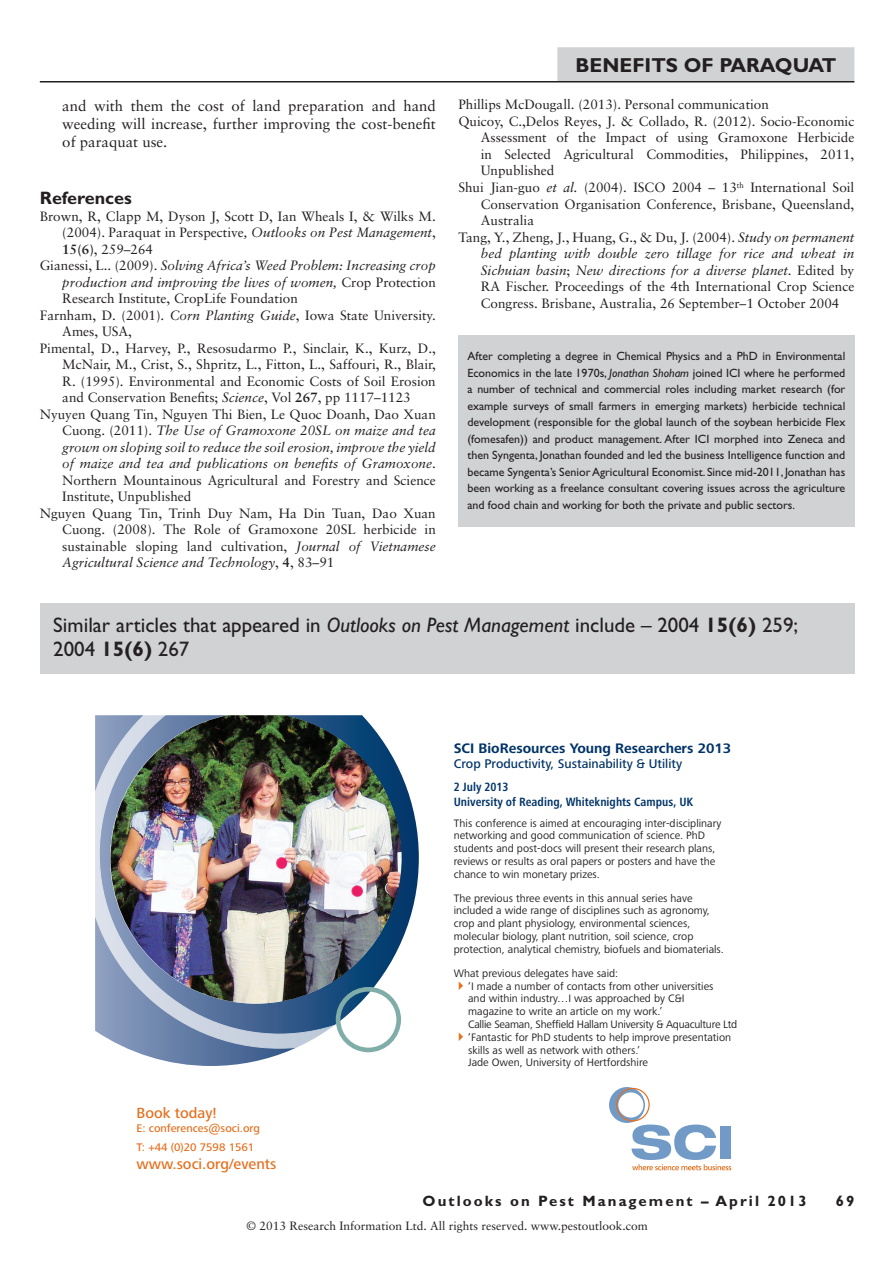
<style>
.page{position:relative;width:893px;height:1263px;background:#fff}
.page>*{position:absolute;margin:0;border:0;box-sizing:border-box;transform-origin:0 0}
.t1{font:21px/24px "Gill Sans Std";color:#231f20}
.t2{font:700 20.25px "Gill Sans Std";color:#231f20}
.t3{font:700 18px "Gill Sans Std";color:#231f20}
.t4{font:500 15.3px "Frutiger Next Pro";color:#e4701e}
.t5{font:15px/18px "Sabon";color:#231f20;text-align:justify}
.t6{font:700 15px "Gill Sans Std";letter-spacing:.14em;color:#231f20}
.t7{font:700 14.25px "Frutiger Next Pro";color:#003367}
.t8{font:13.5px "Sabon";color:#231f20}
.t9{font:italic 13.5px "Sabon";color:#231f20}
.t10{font:13.5px "Sabon";color:#1f2020}
.t11{font:500 13.05px "Frutiger Next Pro";color:#003367}
.t12{font:700 condensed 12.45px/14.9px "Frutiger Next Pro";color:#003367}
.t13{font:12px/16.5px "Gill Sans Std";color:#231f20;text-align:justify}
.t14{font:12px "Sabon";color:#231f20}
.t15{font:500 11.4px/18.3px "Frutiger Next Pro";color:#e4701e}
.t16{font:11.1px/12.8px "Frutiger Next Pro";color:#231f20}
.s1{font-style:italic}
.s2{font-weight:700}
.s3{font-style:normal}
.s4{font-weight:700;font-style:normal}
.s5{color:#1f2020}
.s6{font-weight:700;color:#272324}
.s7{color:#272324}
</style>
<div class="page">
<div style="left:557px;top:47px;width:297px;height:35px;background:#d1d2d4"></div>
<hr style="left:40px;top:81px;width:814px;height:2px;background:#231f20">
<div style="left:458px;top:335px;width:396px;height:191px;background:#d1d2d4"></div>
<div style="left:40px;top:603px;width:814px;height:71px;background:#d1d2d4"></div>
<svg style="left:609px;top:1087px;width:122px;height:83px"></svg>
<svg style="left:129px;top:1049px;width:164px;height:17px"></svg>
<svg style="left:95px;top:715px;width:324px;height:334px"></svg>
<img style="left:110px;top:715px;width:292px;height:288px">
<svg style="left:335px;top:986px;width:67px;height:67px"></svg>
<p class="t5" style="left:62px;top:97px;width:375px">and with them the cost of land preparation and hand weeding will increase, further improving the cost-benefit of paraquat use.</p>
<p class="t3" style="left:40px;top:187px;width:94px">References</p>
<p class="t8" style="left:40px;top:208px;width:397px">Brown, R, Clapp M, Dyson J, Scott D, Ian Wheals I, &amp; Wilks M.</p>
<p class="t8" style="left:62px;top:224px;width:375px">(2004). Paraquat in Perspective<span class="s1">, Outlooks on Pest Management</span>,</p>
<p class="t8" style="left:62px;top:241px;width:92px"><span class="s2">15(6)</span>, 259–264</p>
<p class="t9" style="left:40px;top:257px;width:398px"><span class="s3">Gianessi, L.. (2009).</span> Solving Africa’s Weed Problem: Increasing crop</p>
<p class="t9" style="left:62px;top:274px;width:375px">production and improving the lives of women, <span class="s3">Crop Protection</span></p>
<p class="t8" style="left:62px;top:290px;width:237px">Research Institute, CropLife Foundation</p>
<p class="t8" style="left:40px;top:307px;width:398px">Farnham, D. (2001). <span class="s1">Corn Planting Guide</span>, Iowa State University.</p>
<p class="t8" style="left:62px;top:323px;width:71px">Ames, USA,</p>
<p class="t8" style="left:40px;top:340px;width:398px">Pimental, D., Harvey, P., Resosudarmo P., Sinclair, K., Kurz, D.,</p>
<p class="t8" style="left:62px;top:356px;width:375px">McNair, M., Crist, S., Shpritz, L., Fitton, L., Saffouri, R., Blair,</p>
<p class="t8" style="left:62px;top:373px;width:375px">R. (1995). Environmental and Economic Costs of Soil Erosion</p>
<p class="t8" style="left:62px;top:389px;width:350px">and Conservation Benefits; <span class="s1">Science</span>, Vol <span class="s2">267</span>, pp 1117–1123</p>
<p class="t8" style="left:40px;top:406px;width:397px">Nyuyen Quang Tin, Nguyen Thi Bien, Le Quoc Doanh, Dao Xuan</p>
<p class="t9" style="left:62px;top:422px;width:375px"><span class="s3">Cuong. (2011).</span> The Use of Gramoxone 20SL on maize and tea</p>
<p class="t9" style="left:62px;top:439px;width:375px">grown on sloping soil to reduce the soil erosion, improve the yield</p>
<p class="t9" style="left:62px;top:455px;width:375px">of maize and tea and publications on benefits of Gramoxone<span class="s3">.</span></p>
<p class="t8" style="left:62px;top:472px;width:375px">Northern Mountainous Agricultural and Forestry and Science</p>
<p class="t8" style="left:62px;top:488px;width:131px">Institute, Unpublished</p>
<p class="t8" style="left:40px;top:505px;width:397px">Nguyen Quang Tin, Trinh Duy Nam, Ha Din Tuan, Dao Xuan</p>
<p class="t8" style="left:62px;top:521px;width:375px">Cuong. (2008). The Role of Gramoxone 20SL herbicide in</p>
<p class="t8" style="left:62px;top:538px;width:375px">sustainable sloping land cultivation, <span class="s1">Journal of Vietnamese</span></p>
<p class="t9" style="left:62px;top:554px;width:274px">Agricultural Science and Technology<span class="s3">,</span> <span class="s4">4</span><span class="s3">, 83–91</span></p>
<p class="t2" style="left:575px;top:53px;width:262px">BENEFITS OF PARAQUAT</p>
<p class="t8" style="left:458px;top:97px;width:312px">Phillips McDougall. (2013). Personal communication</p>
<p class="t8" style="left:458px;top:113px;width:397px">Quicoy, C.,Delos Reyes, J. &amp; Collado, R. (2012). Socio-Economic</p>
<p class="t8" style="left:481px;top:130px;width:375px">Assessment of the Impact of using Gramoxone Herbicide</p>
<p class="t8" style="left:481px;top:146px;width:375px">in Selected Agricultural Commodities, Philippines, 2011,</p>
<p class="t8" style="left:481px;top:163px;width:75px">Unpublished</p>
<p class="t8" style="left:458px;top:179px;width:398px">Shui Jian-guo <span class="s1">et al.</span> (2004). ISCO 2004 – 13<sup>th</sup> International Soil</p>
<p class="t8" style="left:481px;top:196px;width:375px">Conservation Organisation Conference, <span class="s5">Brisbane, Queensland,</span></p>
<p class="t10" style="left:481px;top:212px;width:55px">Australia</p>
<p class="t8" style="left:458px;top:229px;width:397px">Tang, Y., Zheng, J., Huang, G., &amp; Du, J. (2004). <span class="s1">Study on permanent</span></p>
<p class="t9" style="left:481px;top:245px;width:375px">bed planting with double zero tillage for rice and wheat in</p>
<p class="t9" style="left:481px;top:262px;width:375px">Sichuian basin<span class="s3">;</span> New directions for a diverse planet. <span class="s3">Edited by</span></p>
<p class="t8" style="left:481px;top:278px;width:375px">RA Fischer. Proceedings of the 4th International Crop Science</p>
<p class="t8" style="left:481px;top:295px;width:360px">Congress. Brisbane, Australia, 26 September–1 October 2004</p>
<p class="t13" style="left:467px;top:348px;width:380px">After completing a degree in Chemical Physics and a PhD in Environmental Economics in the late 1970s, <span class="s1">Jonathan Shoham</span> joined ICI where he performed a number of technical and commercial roles including market research (for example surveys of small farmers in emerging markets) herbicide technical development (responsible for the global launch of the soybean herbicide Flex (fomesafen)) and product management. After ICI</p>
<p class="t13" style="left:467px;top:430px;width:380px;text-indent:247px">morphed into Zeneca and then Syngenta, Jonathan founded and led the business Intelligence function and became Syngenta’s Senior Agricultural Economist. Since mid-2011, Jonathan has been working as a freelance consultant covering issues across the agriculture and food chain and working for both the private and public sectors.</p>
<p class="t1" style="left:53px;top:613px;width:746px">Similar articles that appeared in <span class="s1">Outlooks on Pest Management</span> include – 2004 <span class="s2">15</span><span class="s6">(6)</span> <span class="s7">259;<br></span>2004 <span class="s6">15</span><span class="s2">(6)</span> <span class="s7">267</span></p>
<p class="t7" style="left:454px;top:740px;width:279px">SCI BioResources Young Researchers 2013</p>
<p class="t11" style="left:454px;top:756px;width:230px">Crop Productivity, Sustainability &amp; Utility</p>
<p class="t4" style="left:136px;top:1104px;width:82px">Book today!</p>
<p class="t15" style="left:136px;top:1119px;width:125px">E: conferences@soci.org<br>T: +44 (0)20 7598 1561</p>
<p class="t4" style="left:136px;top:1155px;width:142px">www.soci.org/events</p>
<p class="t12" style="left:454px;top:780px;width:241px">2 July 2013<br>University of Reading, Whiteknights Campus, UK</p>
<p class="t16" style="left:454px;top:816px;width:269px">This conference is aimed at encouraging inter-disciplinary networking and good communication of science. PhD students and post-docs will present their research plans, reviews or results as oral papers or posters and have the chance to win monetary prizes.</p>
<p class="t16" style="left:454px;top:891px;width:272px">The previous three events in this annual series have included a wide range of disciplines such as agronomy, crop and plant physiology, environmental sciences, molecular biology, plant nutrition, soil science, crop protection, analytical chemistry, biofuels and biomaterials.</p>
<p class="t16" style="left:468px;top:967px;width:271px;text-indent:-14px">What previous delegates have said:<br>‘I made a number of contacts from other universities<br>and within industry…I was approached by C&amp;I<br>magazine to write an article on my work.’<br>Callie Seaman, Sheffield Hallam University &amp; Aquaculture Ltd ‘Fantastic for PhD students to help improve presentation skills as well as network with others.’<br>Jade Owen, University of Hertfordshire</p>
<p class="t6" style="left:422px;top:1192px;width:386px">Outlooks on Pest Management – April 2013</p>
<p class="t6" style="left:836px;top:1192px;width:20px">69</p>
<p class="t14" style="left:246px;top:1219px;width:403px">© 2013 Research Information Ltd. All rights reserved. www.pestoutlook.com</p>
</div>
